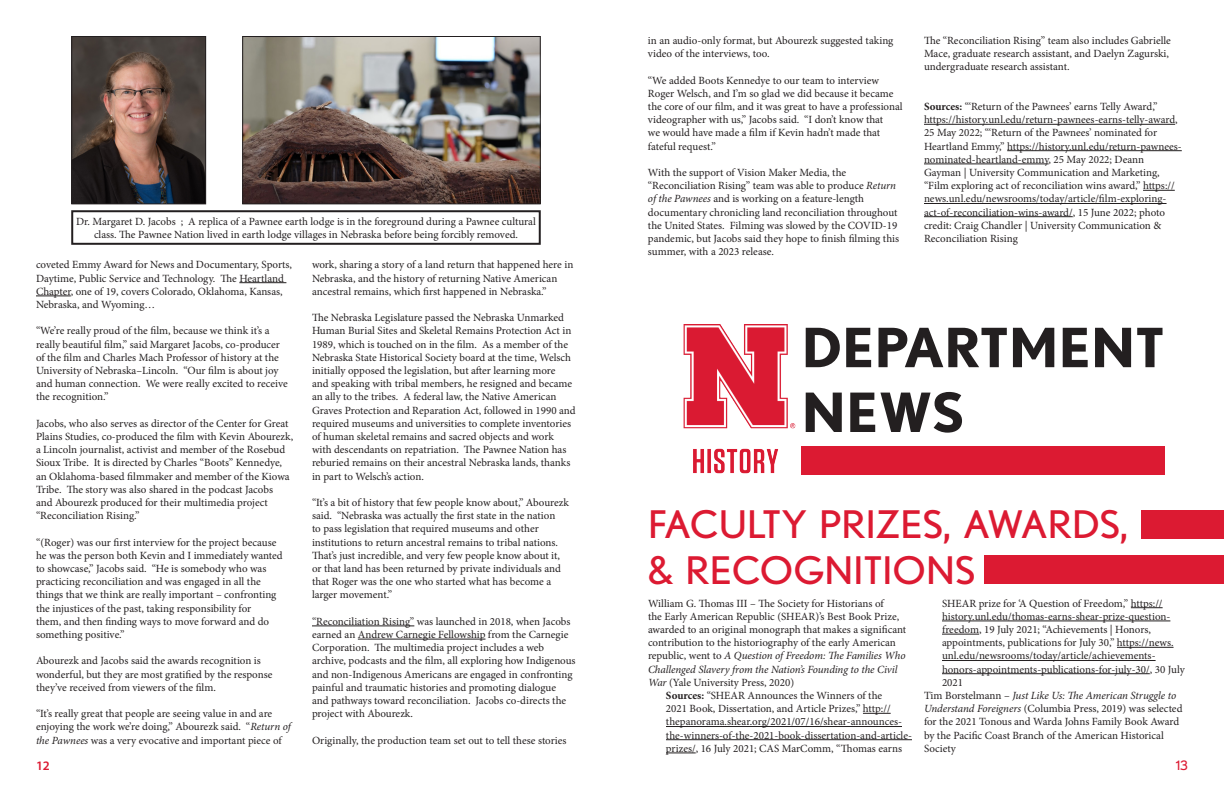
<style>
.page{position:relative;width:1224px;height:792px;background:#fff}
.page>*{position:absolute;margin:0;border:0;box-sizing:border-box;transform-origin:0 0}
.t1{font:700 54px/64.8px "Nobel";color:#231f20;scale:1.05 1}
.t2{font:38px/45.6px "Nobel";color:#dc1a32;scale:1.05 1}
.t3{font:600 13px "Myriad Pro";color:#dc1a32}
.t4{font:13px "Nobel";color:#dc1a32}
.t5{font:11px/13.2px "Minion Pro";color:#231f20}
.t6{font:italic 11px "Minion Pro";letter-spacing:-.01em;color:#231f20}
.s1{font-style:italic}
.s2{font-weight:700}
.s3{font-style:normal}
</style>
<div class="page">
<hr style="left:239px;top:282px;width:47px;height:1px;background:#231f20">
<hr style="left:36px;top:296px;width:35px;height:1px;background:#231f20">
<hr style="left:312px;top:626px;width:102px;height:1px;background:#231f20">
<hr style="left:358px;top:639px;width:127px;height:1px;background:#231f20">
<hr style="left:924px;top:124px;width:251px;height:1px;background:#231f20">
<hr style="left:1007px;top:150px;width:175px;height:1px;background:#231f20">
<hr style="left:924px;top:164px;width:125px;height:1px;background:#231f20">
<hr style="left:1143px;top:190px;width:32px;height:1px;background:#231f20">
<hr style="left:924px;top:203px;width:243px;height:1px;background:#231f20">
<hr style="left:924px;top:216px;width:149px;height:1px;background:#231f20">
<img style="left:244px;top:38px;width:295px;height:164px">
<div style="left:242px;top:36px;width:299px;height:168px;border:1px solid #231f20"></div>
<img style="left:73px;top:38px;width:131px;height:164px">
<div style="left:71px;top:36px;width:135px;height:168px;border:1px solid #231f20"></div>
<div style="left:71px;top:210px;width:470px;height:35px;border:2px solid #231f20"></div>
<div style="left:1142px;top:510px;width:82px;height:28px;background:#dc1a32"></div>
<div style="left:985px;top:556px;width:239px;height:28px;background:#dc1a32"></div>
<img style="left:683px;top:324px;width:113px;height:150px">
<div style="left:801px;top:446px;width:364px;height:28px;background:#dc1a32"></div>
<svg style="left:863px;top:713px;width:28px;height:1px"></svg>
<hr style="left:666px;top:726px;width:236px;height:1px;background:#231f20">
<hr style="left:666px;top:739px;width:246px;height:1px;background:#231f20">
<hr style="left:666px;top:753px;width:30px;height:1px;background:#231f20">
<hr style="left:1131px;top:607px;width:32px;height:1px;background:#231f20">
<hr style="left:942px;top:621px;width:228px;height:1px;background:#231f20">
<hr style="left:942px;top:634px;width:37px;height:1px;background:#231f20">
<hr style="left:1117px;top:647px;width:57px;height:1px;background:#231f20">
<hr style="left:942px;top:660px;width:214px;height:1px;background:#231f20">
<hr style="left:942px;top:673px;width:208px;height:1px;background:#231f20">
<p class="t5" style="left:76px;top:215px;width:461px;text-align:center">Dr. Margaret D. Jacobs ; A replica of a Pawnee earth lodge is in the foreground during a Pawnee cultural class. The Pawnee Nation lived in earth lodge villages in Nebraska before being forcibly removed.</p>
<p class="t5" style="left:36px;top:258px;width:258px">coveted Emmy Award for News and Documentary, Sports, Daytime, Public Service and Technology. The Heartland Chapter, one of 19, covers Colorado, Oklahoma, Kansas, Nebraska, and Wyoming…</p>
<p class="t5" style="left:36px;top:324px;width:253px">“We’re really proud of the film, because we think it’s a really beautiful film,” said Margaret Jacobs, co-producer of the film and Charles Mach Professor of history at the University of Nebraska–Lincoln. “Our film is about joy and human connection. We were really excited to receive the recognition.”</p>
<p class="t5" style="left:36px;top:417px;width:259px">Jacobs, who also serves as director of the Center for Great Plains Studies, co-produced the film with Kevin Abourezk, a Lincoln journalist, activist and member of the Rosebud Sioux Tribe. It is directed by Charles “Boots” Kennedye, an Oklahoma-based filmmaker and member of the Kiowa Tribe. The story was also shared in the podcast Jacobs<br>and Abourezk produced for their multimedia project “Reconciliation Rising.”</p>
<p class="t5" style="left:36px;top:536px;width:248px">“(Roger) was our first interview for the project because he was the person both Kevin and I immediately wanted to showcase,” Jacobs said. “He is somebody who was practicing reconciliation and was engaged in all the things that we think are really important – confronting the injustices of the past, taking responsibility for<br>them, and then finding ways to move forward and do something positive.”</p>
<p class="t5" style="left:36px;top:654px;width:238px">Abourezk and Jacobs said the awards recognition is wonderful, but they are most gratified by the response they’ve received from viewers of the film.</p>
<p class="t5" style="left:36px;top:707px;width:256px">“It’s really great that people are seeing value in and are enjoying the work we’re doing,” Abourezk said. “<span class="s1">Return of the Pawnees</span> was a very evocative and important piece of</p>
<p class="t5" style="left:312px;top:258px;width:263px">work, sharing a story of a land return that happened here in<br>Nebraska, and the history of returning Native American ancestral remains, which first happened in Nebraska.”</p>
<p class="t5" style="left:312px;top:311px;width:265px">The Nebraska Legislature passed the Nebraska Unmarked Human Burial Sites and Skeletal Remains Protection Act in 1989, which is touched on in the film. As a member of the Nebraska State Historical Society board at the time, Welsch initially opposed the legislation, but after learning more<br>and speaking with tribal members, he resigned and became an ally to the tribes. A federal law, the Native American Graves Protection and Reparation Act, followed in 1990 and required museums and universities to complete inventories of human skeletal remains and sacred objects and work with descendants on repatriation. The Pawnee Nation has reburied remains on their ancestral Nebraska lands, thanks in part to Welsch’s action.</p>
<p class="t5" style="left:312px;top:496px;width:258px">“It’s a bit of history that few people know about,” Abourezk said. “Nebraska was actually the first state in the nation<br>to pass legislation that required museums and other institutions to return ancestral remains to tribal nations.<br>That’s just incredible, and very few people know about it, or that land has been returned by private individuals and that Roger was the one who started what has become a larger movement.”</p>
<p class="t5" style="left:312px;top:615px;width:265px">“Reconciliation Rising” was launched in 2018, when Jacobs earned an Andrew Carnegie Fellowship from the Carnegie Corporation. The multimedia project includes a web archive, podcasts and the film, all exploring how Indigenous and non-Indigenous Americans are engaged in confronting painful and traumatic histories and promoting dialogue<br>and pathways toward reconciliation. Jacobs co-directs the project with Abourezk.</p>
<p class="t5" style="left:312px;top:734px;width:256px">Originally, the production team set out to tell these stories</p>
<p class="t5" style="left:648px;top:34px;width:247px">in an audio-only format, but Abourezk suggested taking video of the interviews, too.</p>
<p class="t5" style="left:648px;top:74px;width:256px">“We added Boots Kennedye to our team to interview Roger Welsch, and I’m so glad we did because it became the core of our film, and it was great to have a professional videographer with us,” Jacobs said. “I don’t know that<br>we would have made a film if Kevin hadn’t made that fateful request.”</p>
<p class="t5" style="left:648px;top:166px;width:253px">With the support of Vision Maker Media, the “Reconciliation Rising” team was able to produce <span class="s1">Return of the Pawnees</span> and is working on a feature-length documentary chronicling land reconciliation throughout the United States. Filming was slowed by the COVID-19 pandemic, but Jacobs said they hope to finish filming this summer, with a 2023 release.</p>
<p class="t5" style="left:924px;top:34px;width:248px">The “Reconciliation Rising” team also includes Gabrielle<br>Mace, graduate research assistant, and Daelyn Zagurski, undergraduate research assistant.</p>
<p class="t5" style="left:924px;top:100px;width:259px"><span class="s2">Sources:</span> “‘Return of the Pawnees’ earns Telly Award,” https://history.unl.edu/return-pawnees-earns-telly-award, 25 May 2022; “‘Return of the Pawnees’ nominated for Heartland Emmy,” https://history.unl.edu/return-pawnees&shy;nominated-heartland-emmy, 25 May 2022; Deann Gayman | University Communication and Marketing, “Film exploring act of reconciliation wins award,” https:// news.unl.edu/newsrooms/today/article/film-exploring&shy;act-of-reconciliation-wins-award/, 15 June 2022; photo credit: Craig Chandler | University Communication &amp; Reconciliation Rising</p>
<h1 class="t1" style="left:801px;top:314px;width:347px">DEPARTMENT<br>NEWS</h1>
<h2 class="t2" style="left:648px;top:501px;width:459px">FACULTY PRIZES, AWARDS, &amp; RECOGNITIONS</h2>
<p class="t5" style="left:648px;top:597px;width:237px">William G. Thomas III – The Society for Historians of</p>
<p class="t5" style="left:648px;top:610px;width:253px">the Early American Republic (SHEAR)’s Best Book Prize,</p>
<p class="t5" style="left:648px;top:623px;width:260px">awarded to an original monograph that makes a significant</p>
<p class="t5" style="left:648px;top:636px;width:249px">contribution to the historiography of the early American</p>
<p class="t6" style="left:648px;top:648px;width:259px"><span class="s3">republic, went to</span> A Question of Freedom: The Families Who</p>
<p class="t6" style="left:648px;top:662px;width:251px">Challenged Slavery from the Nation’s Founding to the Civil</p>
<p class="t5" style="left:648px;top:676px;width:148px"><span class="s1">War</span> (Yale University Press, 2020)</p>
<p class="t5" style="left:666px;top:689px;width:218px"><span class="s2">Sources:</span> “SHEAR Announces the Winners of the</p>
<p class="t5" style="left:666px;top:702px;width:226px">2021 Book, Dissertation, and Article Prizes,” http://</p>
<p class="t5" style="left:666px;top:715px;width:237px">thepanorama.shear.org/2021/07/16/shear-announces-</p>
<p class="t5" style="left:666px;top:729px;width:247px">the-winners-of-the-2021-book-dissertation-and-article-</p>
<p class="t5" style="left:666px;top:742px;width:238px">prizes/, 16 July 2021; CAS MarComm, “Thomas earns</p>
<p class="t5" style="left:942px;top:597px;width:222px">SHEAR prize for ‘A Question of Freedom,” https://</p>
<p class="t5" style="left:942px;top:610px;width:230px">history.unl.edu/thomas-earns-shear-prize-question-</p>
<p class="t5" style="left:942px;top:623px;width:210px">freedom, 19 July 2021; “Achievements | Honors,</p>
<p class="t5" style="left:942px;top:636px;width:233px">appointments, publications for July 30,” https://news.</p>
<p class="t5" style="left:942px;top:649px;width:215px">unl.edu/newsrooms/today/article/achievements-</p>
<p class="t5" style="left:942px;top:663px;width:244px">honors-appointments-publications-for-july-30/, 30 July</p>
<p class="t5" style="left:942px;top:676px;width:23px">2021</p>
<p class="t6" style="left:924px;top:688px;width:254px"><span class="s3">Tim Borstelmann –</span> Just Like Us: The American Struggle to</p>
<p class="t5" style="left:924px;top:702px;width:260px"><span class="s1">Understand Foreigners</span> (Columbia Press, 2019) was selected</p>
<p class="t5" style="left:924px;top:715px;width:257px">for the 2021 Tonous and Warda Johns Family Book Award</p>
<p class="t5" style="left:924px;top:729px;width:241px">by the Pacific Coast Branch of the American Historical</p>
<p class="t5" style="left:924px;top:742px;width:33px">Society</p>
<p class="t3" style="left:36px;top:757px;width:15px">12</p>
<p class="t4" style="left:1176px;top:758px;width:14px">13</p>
</div>
